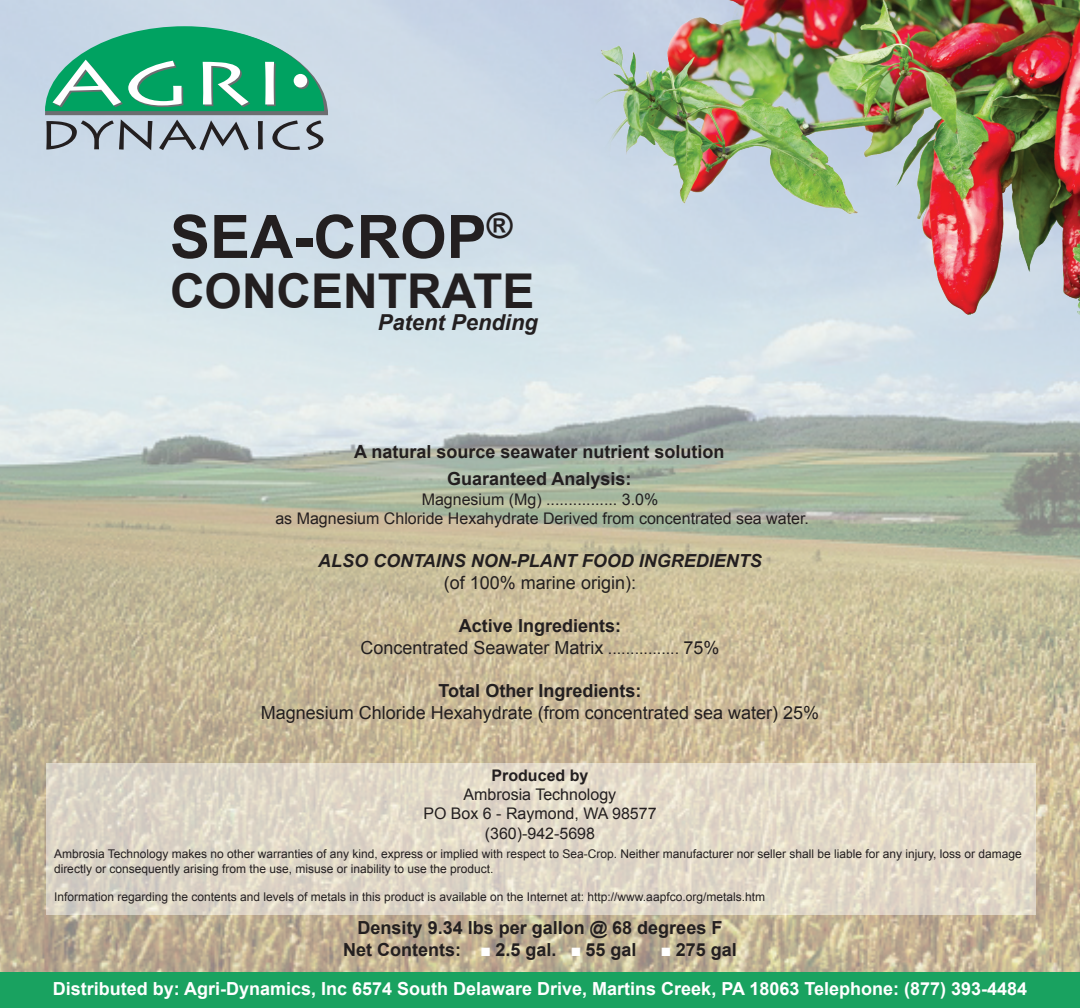
<style>
.page{position:relative;width:1080px;height:1008px;background:#fff}
.page>*{position:absolute;margin:0;border:0;box-sizing:border-box;transform-origin:0 0}
.t1{font:700 60px "Arial";color:#231f20}
.t2{font:700 48px "Arial";color:#231f20}
.t3{font:italic 700 22px "Arial";color:#231f20}
.t4{font:700 18px/26.8px "Arial";color:#231f20;text-align:center}
.t5{font:18px/21.6px "Arial";color:#231f20;text-align:center}
.t6{font:700 18px "Arial";color:#fff}
.t7{font:italic 700 18px "Arial";color:#231f20}
.t8{font:16px/19.2px "Arial";color:#231f20;text-align:center}
.t9{font:700 16px "Arial";color:#231f20}
.t10{font:12px/14.4px "Arial";color:#231f20}
.s1{font-weight:700}
.s2{font-size:16px}
.s3{color:#fff}
</style>
<div class="page">
<img style="left:0;top:0;width:1080px;height:972px">
<img style="left:589px;top:0;width:491px;height:331px">
<div style="left:0;top:972px;width:1080px;height:36px;background:#19a260"></div>
<svg style="left:45px;top:26px;width:283px;height:124px"></svg>
<div style="left:294px;top:74px;width:13px;height:13px;background:#fff;border-radius:50%"></div>
<svg style="left:46px;top:764px;width:989px;height:151px;fill:#e1d8c8"></svg>
<h1 class="t1" style="left:170px;top:197px;width:344px">SEA-CROP<sup>®</sup></h1>
<h2 class="t2" style="left:170px;top:259px;width:366px">CONCENTRATE</h2>
<h3 class="t3" style="left:378px;top:308px;width:162px">Patent Pending</h3>
<h3 class="t4" style="left:354px;top:439px;width:372px">A natural source seawater nutrient solution<br>Guaranteed Analysis:</h3>
<h3 class="t8" style="left:275px;top:490px;width:535px">Magnesium (Mg) ................ 3.0%<br>as Magnesium Chloride Hexahydrate Derived from concentrated sea water.</h3>
<h3 class="t7" style="left:318px;top:549px;width:445px">ALSO CONTAINS NON-PLANT FOOD INGREDIENTS</h3>
<h3 class="t5" style="left:444px;top:572px;width:194px">(of 100% marine origin):</h3>
<h3 class="t5" style="left:360px;top:615px;width:361px"><span class="s1">Active Ingredients:<br></span>Concentrated Seawater Matrix <span class="s2">................</span> 75%</h3>
<h3 class="t4" style="left:439px;top:678px;width:204px">Total Other Ingredients:</h3>
<h3 class="t5" style="left:261px;top:702px;width:560px">Magnesium Chloride Hexahydrate (from concentrated sea water) 25%</h3>
<h3 class="t9" style="left:492px;top:765px;width:98px">Produced by</h3>
<h3 class="t8" style="left:423px;top:785px;width:235px">Ambrosia Technology<br>PO Box 6 - Raymond, WA 98577 (360)-942-5698</h3>
<p class="t10" style="left:54px;top:847px;width:970px">Ambrosia Technology makes no other warranties of any kind, express or implied with respect to Sea-Crop. Neither manufacturer nor seller shall be liable for any injury, loss or damage directly or consequently arising from the use, misuse or inability to use the product.</p>
<p class="t10" style="left:54px;top:890px;width:713px">Information regarding the contents and levels of metals in this product is available on the Internet at: http://www.aapfco.org/metals.htm</p>
<h3 class="t4" style="left:358px;top:915px;width:366px">Density 9.34 lbs per gallon @ 68 degrees F</h3>
<h3 class="t4" style="left:343px;top:937px;width:295px">Net Contents: <span class="s3">■</span> 2.5 gal. <span class="s3">■</span> 55 gal</h3>
<h3 class="t4" style="left:662px;top:937px;width:77px"><span class="s3">■</span> 275 gal</h3>
<h3 class="t6" style="left:53px;top:977px;width:976px">Distributed by: Agri-Dynamics, Inc 6574 South Delaware Drive, Martins Creek, PA 18063 Telephone: (877) 393-4484</h3>
</div>
